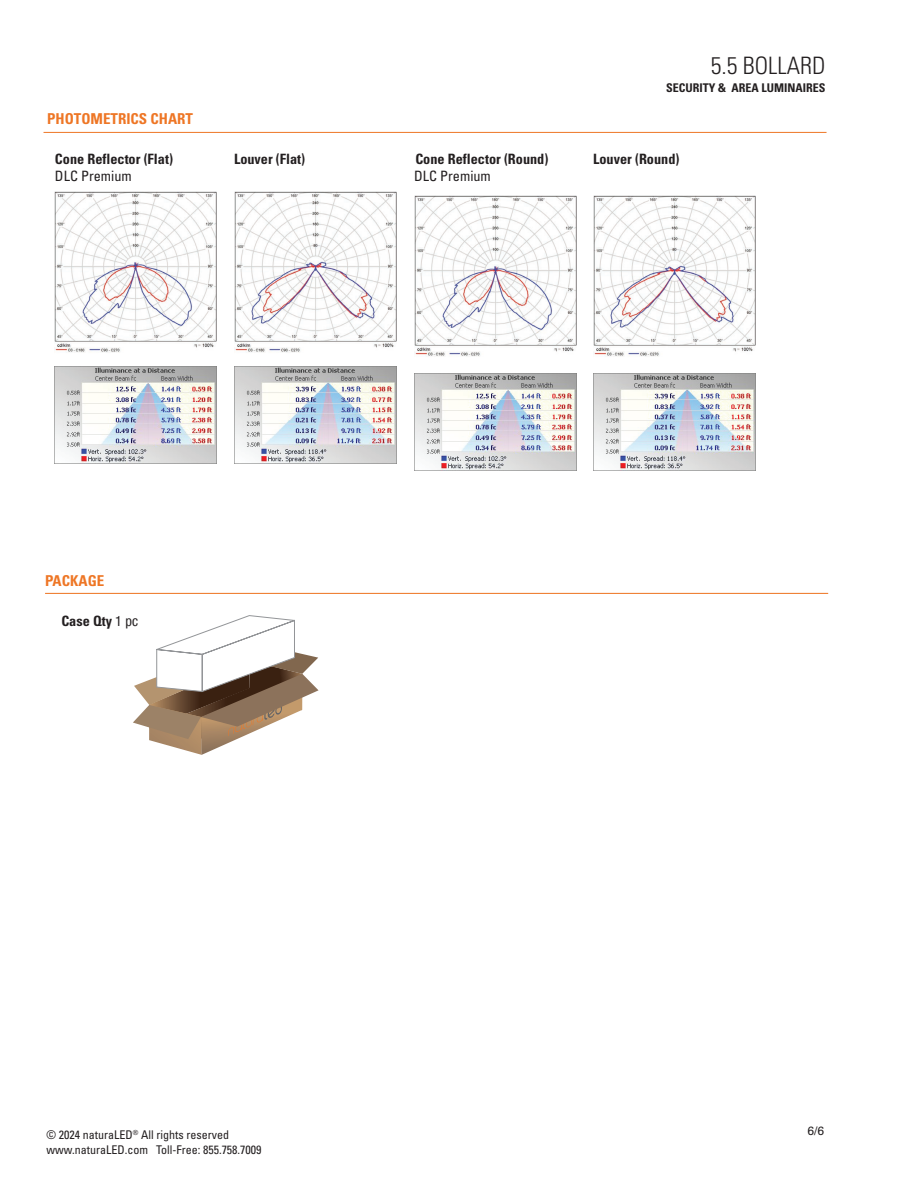
<style>
.page{position:relative;width:918px;height:1188px;background:#fff}
.page>*{position:absolute;margin:0;border:0;box-sizing:border-box;transform-origin:0 0}
.t1{font:300 condensed 24px "Univers";color:#231f20}
.t2{font:700 condensed 15px "Univers";color:#ee7625}
.t3{font:700 condensed 14.25px "Univers";color:#231f20}
.t4{font:condensed 14.25px "Univers";color:#231f20}
.t5{font:condensed 12px/15px "Univers";color:#231f20}
.t6{font:700 condensed 12px "Univers";color:#231f20}
.t7{font:12px "Univers";color:#231f20}
.s1{font-family:"Helvetica Neue LT Com";font-weight:400}
</style>
<div class="page">
<hr style="left:45px;top:593px;width:783px;height:1px;background:#ee7625">
<svg style="left:133px;top:615px;width:186px;height:140px"></svg>
<hr style="left:44px;top:132px;width:783px;height:1px;background:#ee7625">
<img style="left:55px;top:191px;width:162px;height:162px">
<img style="left:55px;top:367px;width:162px;height:97px">
<img style="left:414px;top:196px;width:162px;height:161px">
<img style="left:414px;top:373px;width:162px;height:97px">
<img style="left:234px;top:191px;width:162px;height:162px">
<img style="left:234px;top:367px;width:162px;height:97px">
<img style="left:593px;top:196px;width:162px;height:161px">
<img style="left:593px;top:373px;width:162px;height:97px">
<h1 class="t1" style="left:711px;top:51px;width:116px">5.5 BOLLARD</h1>
<p class="t2" style="left:47px;top:109px;width:147px">PHOTOMETRICS CHART</p>
<p class="t3" style="left:55px;top:150px;width:119px">Cone Reflector (Flat)</p>
<p class="t4" style="left:55px;top:167px;width:78px">DLC Premium</p>
<p class="t6" style="left:666px;top:81px;width:161px">SECURITY &amp; AREA LUMINAIRES</p>
<p class="t3" style="left:234px;top:150px;width:73px">Louver (Flat)</p>
<p class="t3" style="left:593px;top:150px;width:88px">Louver (Round)</p>
<p class="t3" style="left:415px;top:150px;width:135px">Cone Reflector (Round)</p>
<p class="t4" style="left:414px;top:167px;width:78px">DLC Premium</p>
<p class="t2" style="left:45px;top:572px;width:61px">PACKAGE</p>
<p class="t3" style="left:61px;top:612px;width:78px">Case Qty <span class="s1">1 pc</span></p>
<p class="t5" style="left:47px;top:1127px;width:217px">© 2024 naturaLED<sup>®</sup> All rights reserved www.naturaLED.com Toll-Free: 855.758.7009</p>
<p class="t7" style="left:807px;top:1124px;width:18px">6/6</p>
</div>
